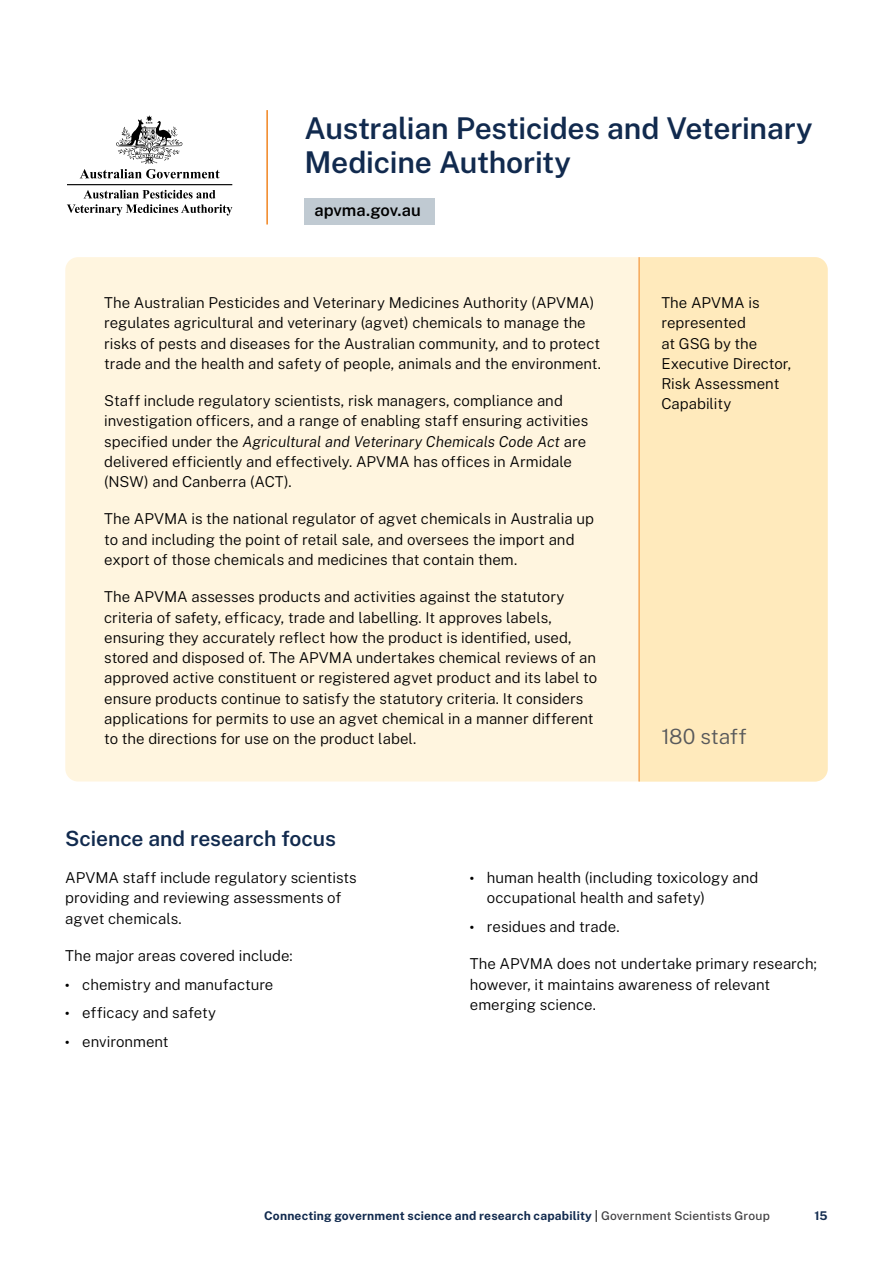
<style>
.page{position:relative;width:893px;height:1263px;background:#fff}
.page>*{position:absolute;margin:0;border:0;box-sizing:border-box;transform-origin:0 0}
.head_1{font:600 30px/34.5px "Public Sans";letter-spacing:-.005em;color:#112a4e}
.head__2{font:600 21px "Public Sans";letter-spacing:-.005em;color:#112a4e}
.head__2-2{font:300 21px "Public Sans";letter-spacing:-.01em;color:#58595b}
.body_text{font:600 16.5px "Public Sans";color:#000}
.body_text-2{font:300 15px/20.2px "Public Sans";color:#000}
.bullet{font:300 15px/20.2px "Public Sans";color:#000}
.t1{font:700 12px "Public Sans";letter-spacing:.015em;color:#112a4e}
.s1{font-style:italic}
.s2{font-weight:700;font-size:12.75px}
.s3{font-weight:500;color:#000}
.s4{font-weight:500;color:#414042}
</style>
<div class="page">
<svg style="left:67px;top:115px;width:165px;height:100px"></svg>
<hr style="left:266px;top:110px;width:2px;height:114px;background:#f18521">
<div style="left:304px;top:198px;width:131px;height:26px;background:#c0cad2"></div>
<div style="left:65px;top:257px;width:763px;height:524px;background:#fff5df;border-radius:13px"></div>
<div style="left:639px;top:257px;width:189px;height:524px;background:#ffeabc"></div>
<h1 class="head_1" style="left:304px;top:109px;width:510px">Australian Pesticides and Veterinary<br>Medicine Authority</h1>
<p class="body_text" style="left:314px;top:198px;width:108px">apvma.gov.au</p>
<p class="body_text-2" style="left:104px;top:292px;width:498px">The Australian Pesticides and Veterinary Medicines Authority (APVMA) regulates agricultural and veterinary (agvet) chemicals to manage the risks of pests and diseases for the Australian community, and to protect trade and the health and safety of people, animals and the environment.</p>
<p class="body_text-2" style="left:104px;top:390px;width:485px">Staff include regulatory scientists, risk managers, compliance and investigation officers, and a range of enabling staff ensuring activities specified under the <span class="s1">Agricultural and Veterinary Chemicals Code Act</span> are delivered efficiently and effectively. APVMA has offices in Armidale (NSW) and Canberra (ACT).</p>
<p class="body_text-2" style="left:104px;top:508px;width:491px">The APVMA is the national regulator of agvet chemicals in Australia up to and including the point of retail sale, and oversees the import and export of those chemicals and medicines that contain them.</p>
<p class="body_text-2" style="left:104px;top:586px;width:494px">The APVMA assesses products and activities against the statutory criteria of safety, efficacy, trade and labelling. It approves labels, ensuring they accurately reflect how the product is identified, used, stored and disposed of. The APVMA undertakes chemical reviews of an approved active constituent or registered agvet product and its label to ensure products continue to satisfy the statutory criteria. It considers applications for permits to use an agvet chemical in a manner different to the directions for use on the product label.</p>
<p class="body_text-2" style="left:661px;top:292px;width:131px">The APVMA is represented<br>at GSG by the<br>Executive Director,<br>Risk Assessment<br>Capability</p>
<h2 class="head__2-2" style="left:661px;top:722px;width:87px">180 staff</h2>
<h2 class="head__2" style="left:65px;top:823px;width:272px">Science and research focus</h2>
<p class="body_text-2" style="left:65px;top:867px;width:293px">APVMA staff include regulatory scientists providing and reviewing assessments of agvet chemicals.</p>
<p class="body_text-2" style="left:65px;top:945px;width:229px">The major areas covered include:</p>
<p class="bullet" style="left:65px;top:973px;width:210px"><span class="s2">•</span> chemistry and manufacture</p>
<p class="bullet" style="left:65px;top:1002px;width:152px"><span class="s2">•</span> efficacy and safety</p>
<p class="bullet" style="left:65px;top:1031px;width:105px"><span class="s2">•</span> environment</p>
<p class="bullet" style="left:487px;top:867px;width:273px;text-indent:-17px"><span class="s2">•</span> human health (including toxicology and occupational health and safety)</p>
<p class="bullet" style="left:470px;top:916px;width:151px"><span class="s2">•</span> residues and trade.</p>
<p class="body_text-2" style="left:470px;top:953px;width:349px">The APVMA does not undertake primary research; however, it maintains awareness of relevant emerging science.</p>
<p class="t1" style="left:264px;top:1207px;width:507px">Connecting government science and research capability <span class="s3">|</span> <span class="s4">Government Scientists Group</span></p>
<p class="t1" style="left:814px;top:1207px;width:15px">15</p>
</div>
